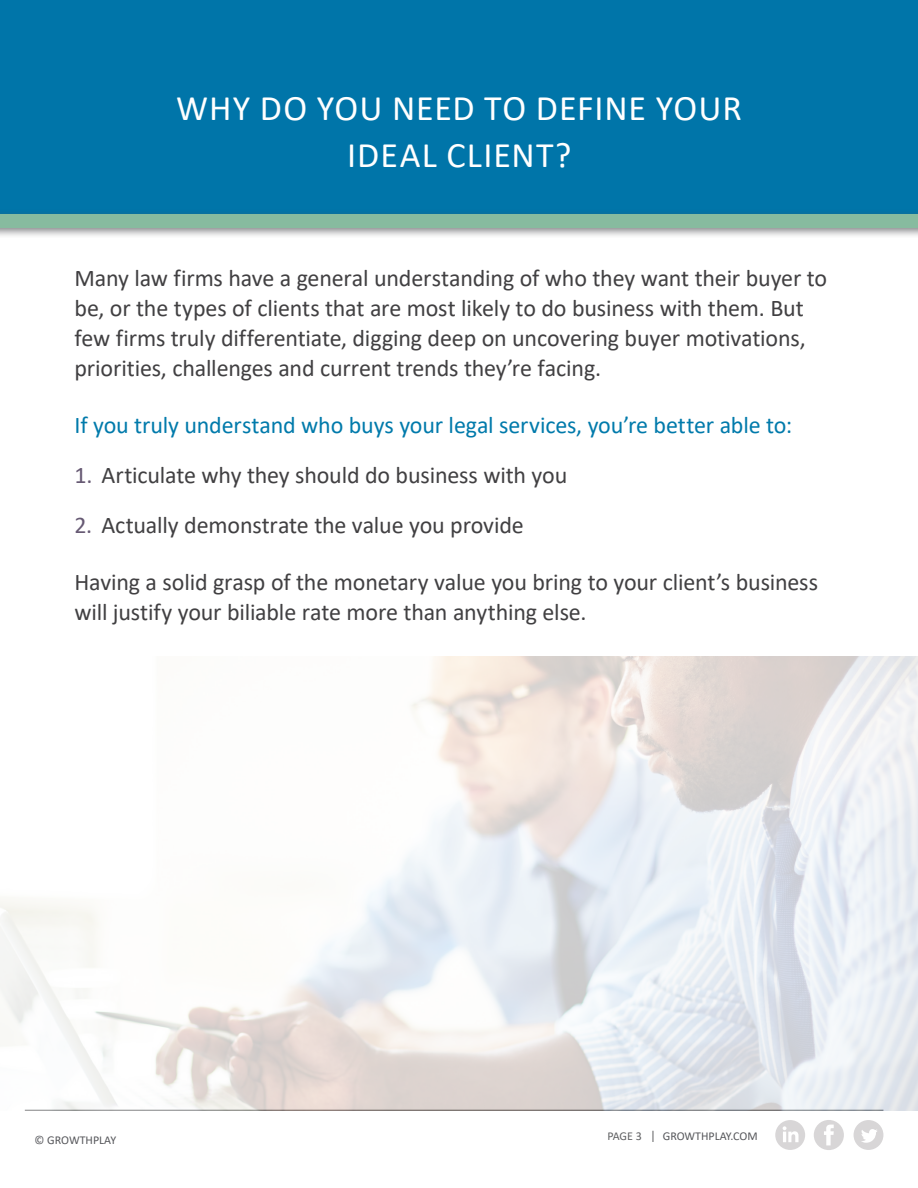
<style>
.page{position:relative;width:918px;height:1188px;background:#fff}
.page>*{position:absolute;margin:0;border:0;box-sizing:border-box;transform-origin:0 0}
.t1{font:36px/46.8px "Calibri";letter-spacing:.025em;color:#fff;text-align:center}
.t2{font:24px/30px "Calibri";letter-spacing:-.01em;color:#414042}
.t3{font:24px "Calibri";letter-spacing:-.005em;color:#007aab}
.t4{font:12px "Calibri";color:#55565a}
.t5{font:12px "Calibri";color:#5f6062}
.s1{color:#665973}
</style>
<div class="page">
<div style="left:0;top:0;width:918px;height:219px;background:#0075a9"></div>
<div style="left:0;top:209px;width:918px;height:30px;background:#55565a;opacity:.75"></div>
<div style="left:0;top:214px;width:918px;height:13px;background:#87bb9f"></div>
<hr style="left:25px;top:1110px;width:858px;height:1px;background:#5f6062">
<svg style="left:814px;top:1120px;width:30px;height:30px"></svg>
<svg style="left:775px;top:1120px;width:30px;height:30px"></svg>
<svg style="left:854px;top:1120px;width:29px;height:30px"></svg>
<img style="left:0;top:657px;width:918px;height:453px">
<h1 class="t1" style="left:176px;top:84px;width:567px">WHY DO YOU NEED TO DEFINE YOUR<br>IDEAL CLIENT?</h1>
<p class="t2" style="left:75px;top:262px;width:754px">Many law firms have a general understanding of who they want their buyer to be, or the types of clients that are most likely to do business with them. But few firms truly differentiate, digging deep on uncovering buyer motivations, priorities, challenges and current trends they’re facing.</p>
<p class="t3" style="left:75px;top:408px;width:719px">If you truly understand who buys your legal services, you’re better able to:</p>
<p class="t2" style="left:75px;top:460px;width:494px"><span class="s1">1.</span> Articulate why they should do business with you</p>
<p class="t2" style="left:75px;top:510px;width:451px"><span class="s1">2.</span> Actually demonstrate the value you provide</p>
<p class="t2" style="left:75px;top:567px;width:745px">Having a solid grasp of the monetary value you bring to your client’s business will justify your biliable rate more than anything else.</p>
<p class="t4" style="left:35px;top:1132px;width:83px">© GROWTHPLAY</p>
<p class="t5" style="left:607px;top:1127px;width:36px">PAGE 3</p>
<p class="t4" style="left:663px;top:1127px;width:96px">GROWTHPLAY.COM</p>
</div>
